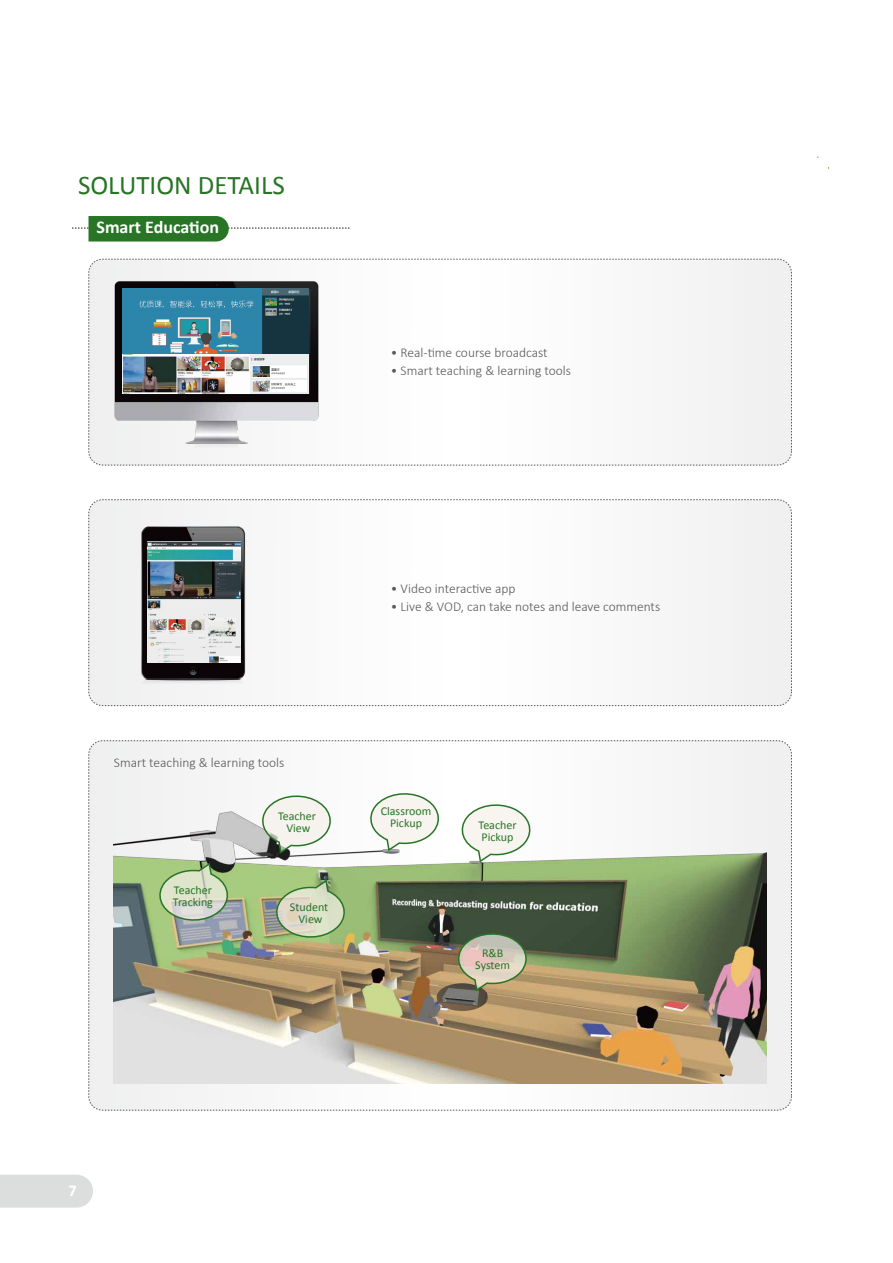
<style>
.page{position:relative;width:893px;height:1263px;background:#fff}
.page>*{position:absolute;margin:0;border:0;box-sizing:border-box;transform-origin:0 0}
.t1{font:27px "Calibri";color:#277525}
.t2{font:700 18px "Calibri";color:#fff}
.t3{font:700 16.5px "Calibri";color:#fff}
.t4{font:300 13.5px "Calibri";color:#5a5858}
.t5{font:12px/12px "Calibri";color:#277525;text-align:center}
</style>
<div class="page">
<svg style="left:89px;top:742px;width:702px;height:368px"></svg>
<svg style="left:89px;top:259px;width:702px;height:206px"></svg>
<div style="left:89px;top:259px;width:703px;height:206px;border:1px dashed #595757;border-radius:14px"></div>
<svg style="left:89px;top:500px;width:702px;height:206px"></svg>
<div style="left:89px;top:499px;width:703px;height:207px;border:1px dashed #595757;border-radius:14px"></div>
<img style="left:113px;top:799px;width:654px;height:285px">
<svg style="left:72px;top:216px;width:278px;height:26px"></svg>
<img style="left:108px;top:273px;width:215px;height:174px">
<img style="left:122px;top:289px;width:187px;height:104px">
<div style="left:0;top:1175px;width:93px;height:33px;background:#dcdddd"></div>
<img style="left:437px;top:983px;width:51px;height:28px">
<svg style="left:155px;top:862px;width:77px;height:61px;background:#b5c5a4"></svg>
<svg style="left:272px;top:879px;width:77px;height:61px;background:#b8c89f"></svg>
<svg style="left:258px;top:793px;width:77px;height:61px"></svg>
<svg style="left:366px;top:790px;width:77px;height:62px"></svg>
<svg style="left:458px;top:802px;width:76px;height:61px"></svg>
<svg style="left:454px;top:930px;width:77px;height:62px;background:#aaa48a"></svg>
<img style="left:133px;top:522px;width:119px;height:162px">
<img style="left:148px;top:541px;width:93px;height:121px">
<p class="t1" style="left:78px;top:168px;width:208px">SOLUTION DETAILS</p>
<p class="t2" style="left:96px;top:215px;width:124px">Smart Education</p>
<p class="t4" style="left:391px;top:344px;width:158px">• Real-time course broadcast</p>
<p class="t4" style="left:391px;top:362px;width:182px">• Smart teaching &amp; learning tools</p>
<p class="t4" style="left:391px;top:580px;width:126px">• Video interactive app</p>
<p class="t4" style="left:391px;top:598px;width:271px">• Live &amp; VOD, can take notes and leave comments</p>
<p class="t4" style="left:114px;top:755px;width:172px">Smart teaching &amp; learning tools</p>
<p class="t5" style="left:173px;top:884px;width:42px;text-align:left">Teacher<br>Tracking</p>
<p class="t5" style="left:278px;top:810px;width:40px">Teacher<br>View</p>
<p class="t5" style="left:290px;top:901px;width:40px">Student<br>View</p>
<p class="t5" style="left:381px;top:805px;width:52px">Classroom<br>Pickup</p>
<p class="t5" style="left:479px;top:819px;width:40px;text-align:left">Teacher<br>Pickup</p>
<p class="t5" style="left:475px;top:947px;width:36px">R&amp;B<br>System</p>
<p class="t3" style="left:68px;top:1180px;width:10px">7</p>
</div>
